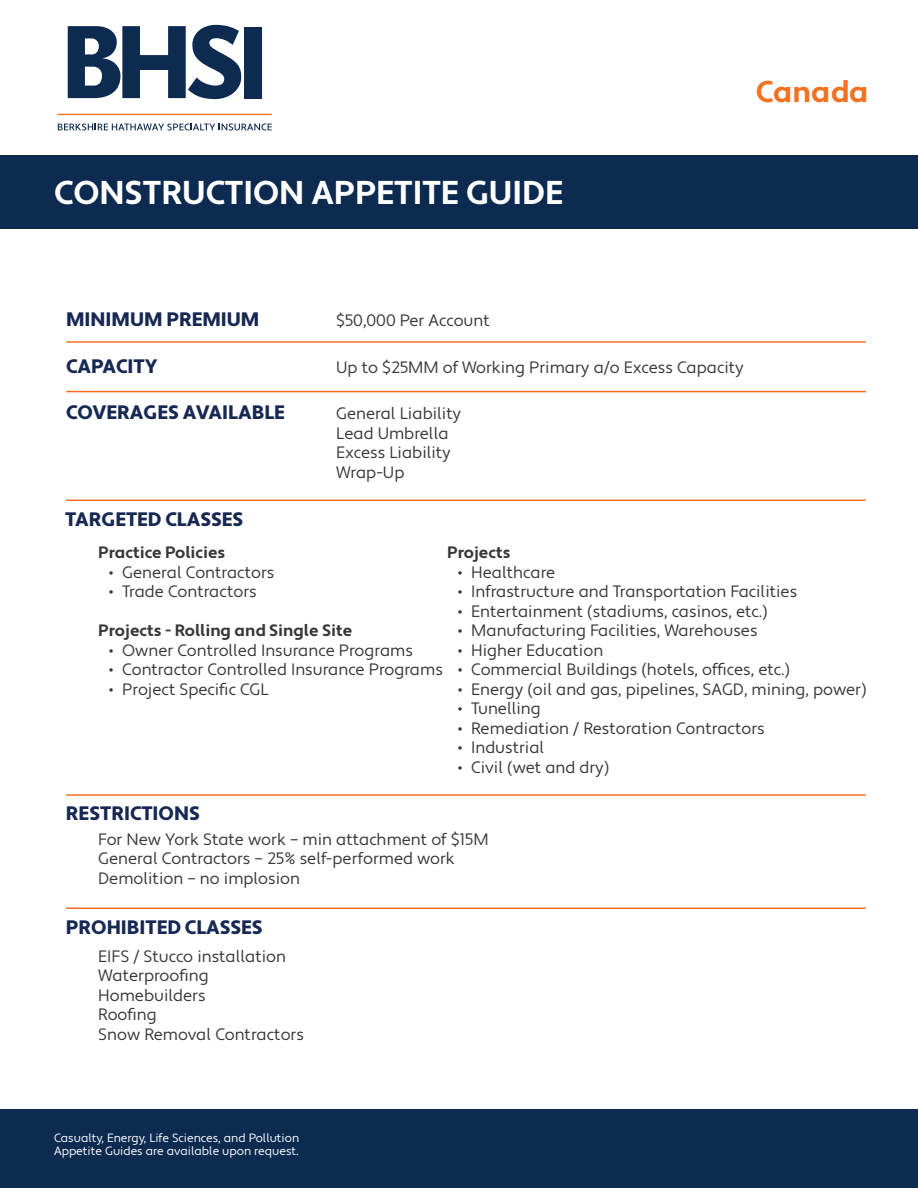
<style>
.page{position:relative;width:918px;height:1188px;background:#fff}
.page>*{position:absolute;margin:0;border:0;box-sizing:border-box;transform-origin:0 0}
.t1{font:700 33px "Apertura";color:#fff}
.t2{font:700 30px "Apertura";color:#f37121}
.t3{font:900 19.5px "Apertura";color:#172953}
.t4{font:16.5px/19.5px "Apertura";color:#383839}
.t5{font:700 16.5px "Apertura";color:#383839}
.t6{font:12px/13.5px "Apertura";color:#fff}
</style>
<div class="page">
<hr style="left:66px;top:500px;width:800px;height:1px;background:#f37121">
<hr style="left:66px;top:794px;width:800px;height:2px;background:#f37121">
<hr style="left:66px;top:908px;width:800px;height:1px;background:#f37121">
<div style="left:0;top:1109px;width:918px;height:79px;background:#0d2b51"></div>
<hr style="left:66px;top:341px;width:800px;height:2px;background:#f37121">
<hr style="left:66px;top:391px;width:800px;height:1px;background:#f37121">
<div style="left:0;top:155px;width:918px;height:74px;background:#0d2b51"></div>
<svg style="left:68px;top:25px;width:174px;height:74px"></svg>
<div style="left:244px;top:27px;width:17px;height:72px;background:#0d2b51"></div>
<svg style="left:58px;top:123px;width:214px;height:7px"></svg>
<hr style="left:57px;top:114px;width:215px;height:1px;background:#f37121">
<p class="t1" style="left:54px;top:173px;width:511px">CONSTRUCTION APPETITE GUIDE</p>
<p class="t2" style="left:756px;top:74px;width:114px">Canada</p>
<p class="t3" style="left:66px;top:308px;width:195px">MINIMUM PREMIUM</p>
<p class="t4" style="left:336px;top:312px;width:155px">$50,000 Per Account</p>
<p class="t3" style="left:66px;top:354px;width:93px">CAPACITY</p>
<p class="t4" style="left:336px;top:358px;width:409px">Up to $25MM of Working Primary a/o Excess Capacity</p>
<p class="t3" style="left:66px;top:401px;width:220px">COVERAGES AVAILABLE</p>
<p class="t4" style="left:336px;top:405px;width:127px">General Liability<br>Lead Umbrella</p>
<p class="t4" style="left:336px;top:444px;width:116px">Excess Liability<br>Wrap-Up</p>
<p class="t3" style="left:65px;top:507px;width:180px">TARGETED CLASSES</p>
<p class="t5" style="left:98px;top:543px;width:129px">Practice Policies</p>
<p class="t4" style="left:109px;top:563px;width:167px">• General Contractors</p>
<p class="t4" style="left:109px;top:583px;width:149px">• Trade Contractors</p>
<p class="t5" style="left:98px;top:621px;width:255px">Projects - Rolling and Single Site</p>
<p class="t4" style="left:109px;top:641px;width:306px">• Owner Controlled Insurance Programs</p>
<p class="t4" style="left:109px;top:661px;width:336px">• Contractor Controlled Insurance Programs</p>
<p class="t4" style="left:109px;top:680px;width:162px">• Project Specific CGL</p>
<p class="t5" style="left:447px;top:543px;width:65px">Projects</p>
<p class="t4" style="left:458px;top:563px;width:99px">• Healthcare</p>
<p class="t4" style="left:458px;top:583px;width:341px">• Infrastructure and Transportation Facilities</p>
<p class="t4" style="left:458px;top:602px;width:312px">• Entertainment (stadiums, casinos, etc.)</p>
<p class="t4" style="left:458px;top:622px;width:301px">• Manufacturing Facilities, Warehouses</p>
<p class="t4" style="left:458px;top:641px;width:147px">• Higher Education</p>
<p class="t4" style="left:458px;top:661px;width:334px">• Commercial Buildings (hotels, offices, etc.)</p>
<p class="t4" style="left:458px;top:680px;width:410px">• Energy (oil and gas, pipelines, SAGD, mining, power)</p>
<p class="t4" style="left:458px;top:700px;width:85px">• Tunelling</p>
<p class="t4" style="left:458px;top:719px;width:309px">• Remediation / Restoration Contractors</p>
<p class="t4" style="left:458px;top:739px;width:88px">• Industrial</p>
<p class="t4" style="left:458px;top:758px;width:153px">• Civil (wet and dry)</p>
<p class="t3" style="left:66px;top:802px;width:135px">RESTRICTIONS</p>
<p class="t4" style="left:98px;top:830px;width:392px">For New York State work – min attachment of $15M</p>
<p class="t4" style="left:98px;top:850px;width:358px">General Contractors – 25% self-performed work<br>Demolition – no implosion</p>
<p class="t3" style="left:66px;top:915px;width:198px">PROHIBITED CLASSES</p>
<p class="t4" style="left:98px;top:947px;width:189px">EIFS / Stucco installation</p>
<p class="t4" style="left:98px;top:967px;width:112px">Waterproofing</p>
<p class="t4" style="left:98px;top:986px;width:109px">Homebuilders</p>
<p class="t4" style="left:98px;top:1006px;width:60px">Roofing</p>
<p class="t4" style="left:98px;top:1025px;width:207px">Snow Removal Contractors</p>
<p class="t6" style="left:54px;top:1131px;width:247px">Casualty, Energy, Life Sciences, and Pollution<br>Appetite Guides are available upon request.</p>
</div>
